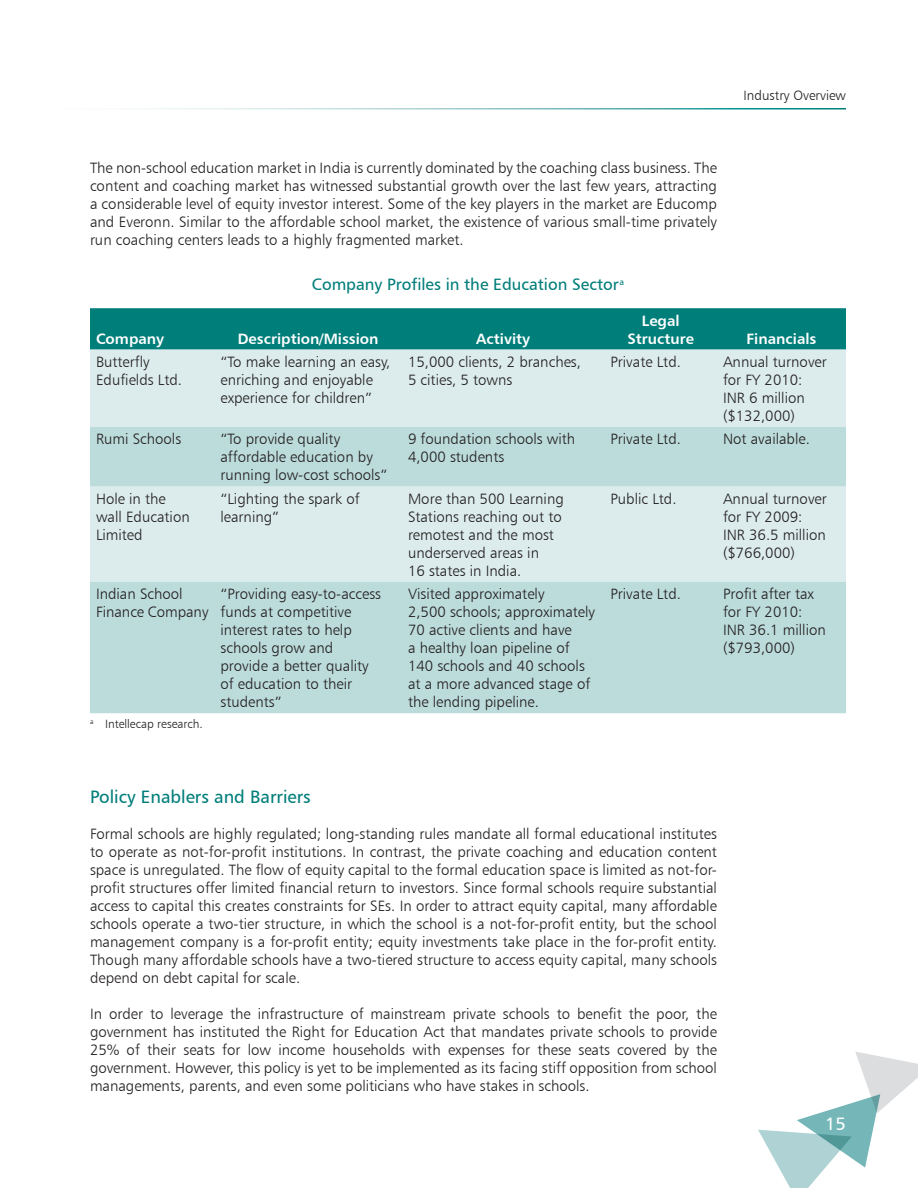
<style>
.page{position:relative;width:918px;height:1188px;background:#fff}
.page>*{position:absolute;margin:0;border:0;box-sizing:border-box;transform-origin:0 0}
.t1{font:18px "Humanist 777 BT Roman B";color:#007e7a}
.t2{font:18px "Humanist 777 BT Roman B";color:#fff}
.t3{font:16.5px "Humanist 777 BT Roman B";color:#007e7a}
.t4{font:15px/18px "Humanist 777 BT Light B";color:#231f20}
.t5{font:15px/18px "Humanist 777 BT Bold B";color:#fff;text-align:center}
.t6{font:13.5px "Humanist 777 BT Light B";color:#231f20}
.t7{font:12px "Humanist 777 BT Light B";color:#231f20}
</style>
<div class="page">
<svg style="left:758px;top:1052px;width:160px;height:136px"></svg>
<div style="left:90px;top:308px;width:756px;height:42px;background:#007e7a"></div>
<div style="left:90px;top:350px;width:756px;height:77px;background:#dcecec"></div>
<svg style="left:90px;top:427px;width:756px;height:286px;background:#c6e0e0"></svg>
<p class="t4" style="left:90px;top:159px;width:628px;text-align:justify">The non-school education market in India is currently dominated by the coaching class business. The content and coaching market has witnessed substantial growth over the last few years, attracting a considerable level of equity investor interest. Some of the key players in the market are Educomp and Everonn. Similar to the affordable school market, the existence of various small-time privately run coaching centers leads to a highly fragmented market.</p>
<p class="t3" style="left:312px;top:274px;width:314px">Company Profiles in the Education Sector<sup>a</sup></p>
<p class="t5" style="left:96px;top:329px;width:70px">Company</p>
<p class="t5" style="left:238px;top:329px;width:142px">Description/Mission</p>
<p class="t5" style="left:476px;top:329px;width:55px">Activity</p>
<p class="t5" style="left:627px;top:311px;width:68px">Legal<br>Structure</p>
<p class="t6" style="left:744px;top:87px;width:104px">Industry Overview</p>
<p class="t5" style="left:747px;top:329px;width:71px">Financials</p>
<p class="t4" style="left:96px;top:353px;width:88px">Butterfly<br>Edufields Ltd.</p>
<p class="t4" style="left:220px;top:353px;width:172px">“To make learning an easy, enriching and enjoyable experience for children”</p>
<p class="t4" style="left:408px;top:353px;width:175px">15,000 clients, 2 branches,<br>5 cities, 5 towns</p>
<p class="t4" style="left:610px;top:353px;width:72px">Private Ltd.</p>
<p class="t4" style="left:723px;top:353px;width:105px">Annual turnover for FY 2010:<br>INR 6 million ($132,000)</p>
<p class="t4" style="left:96px;top:430px;width:87px">Rumi Schools</p>
<p class="t4" style="left:220px;top:430px;width:168px">“To provide quality affordable education by running low-cost schools”</p>
<p class="t4" style="left:408px;top:430px;width:169px">9 foundation schools with<br>4,000 students</p>
<p class="t4" style="left:610px;top:430px;width:72px">Private Ltd.</p>
<p class="t4" style="left:723px;top:430px;width:88px">Not available.</p>
<p class="t4" style="left:96px;top:489px;width:95px">Hole in the wall Education<br>Limited</p>
<p class="t4" style="left:220px;top:489px;width:141px">“Lighting the spark of learning”</p>
<p class="t4" style="left:408px;top:489px;width:157px">More than 500 Learning<br>Stations reaching out to remotest and the most underserved areas in<br>16 states in India.</p>
<p class="t4" style="left:611px;top:489px;width:68px">Public Ltd.</p>
<p class="t4" style="left:723px;top:489px;width:105px">Annual turnover for FY 2009:<br>INR 36.5 million ($766,000)</p>
<p class="t4" style="left:96px;top:585px;width:114px">Indian School<br>Finance Company</p>
<p class="t4" style="left:220px;top:585px;width:162px">“Providing easy-to-access funds at competitive interest rates to help schools grow and provide a better quality of education to their students”</p>
<p class="t4" style="left:408px;top:585px;width:189px">Visited approximately<br>2,500 schools; approximately<br>70 active clients and have<br>a healthy loan pipeline of<br>140 schools and 40 schools at a more advanced stage of the lending pipeline.</p>
<p class="t4" style="left:610px;top:585px;width:72px">Private Ltd.</p>
<p class="t4" style="left:723px;top:585px;width:104px">Profit after tax for FY 2010:<br>INR 36.1 million ($793,000)</p>
<p class="t7" style="left:90px;top:717px;width:114px"><sup>a</sup> Intellecap research.</p>
<p class="t1" style="left:90px;top:786px;width:222px">Policy Enablers and Barriers</p>
<p class="t4" style="left:90px;top:825px;width:629px;text-align:justify">Formal schools are highly regulated; long-standing rules mandate all formal educational institutes to operate as not-for-profit institutions. In contrast, the private coaching and education content space is unregulated. The flow of equity capital to the formal education space is limited as not-for&shy;profit structures offer limited financial return to investors. Since formal schools require substantial access to capital this creates constraints for SEs. In order to attract equity capital, many affordable schools operate a two-tier structure, in which the school is a not-for-profit entity, but the school management company is a for-profit entity; equity investments take place in the for-profit entity.<br>Though many affordable schools have a two-tiered structure to access equity capital, many schools depend on debt capital for scale.</p>
<p class="t4" style="left:90px;top:1005px;width:628px;text-align:justify">In order to leverage the infrastructure of mainstream private schools to benefit the poor, the government has instituted the Right for Education Act that mandates private schools to provide 25% of their seats for low income households with expenses for these seats covered by the government. However, this policy is yet to be implemented as its facing stiff opposition from school managements, parents, and even some politicians who have stakes in schools.</p>
<p class="t2" style="left:825px;top:1112px;width:22px">15</p>
</div>
